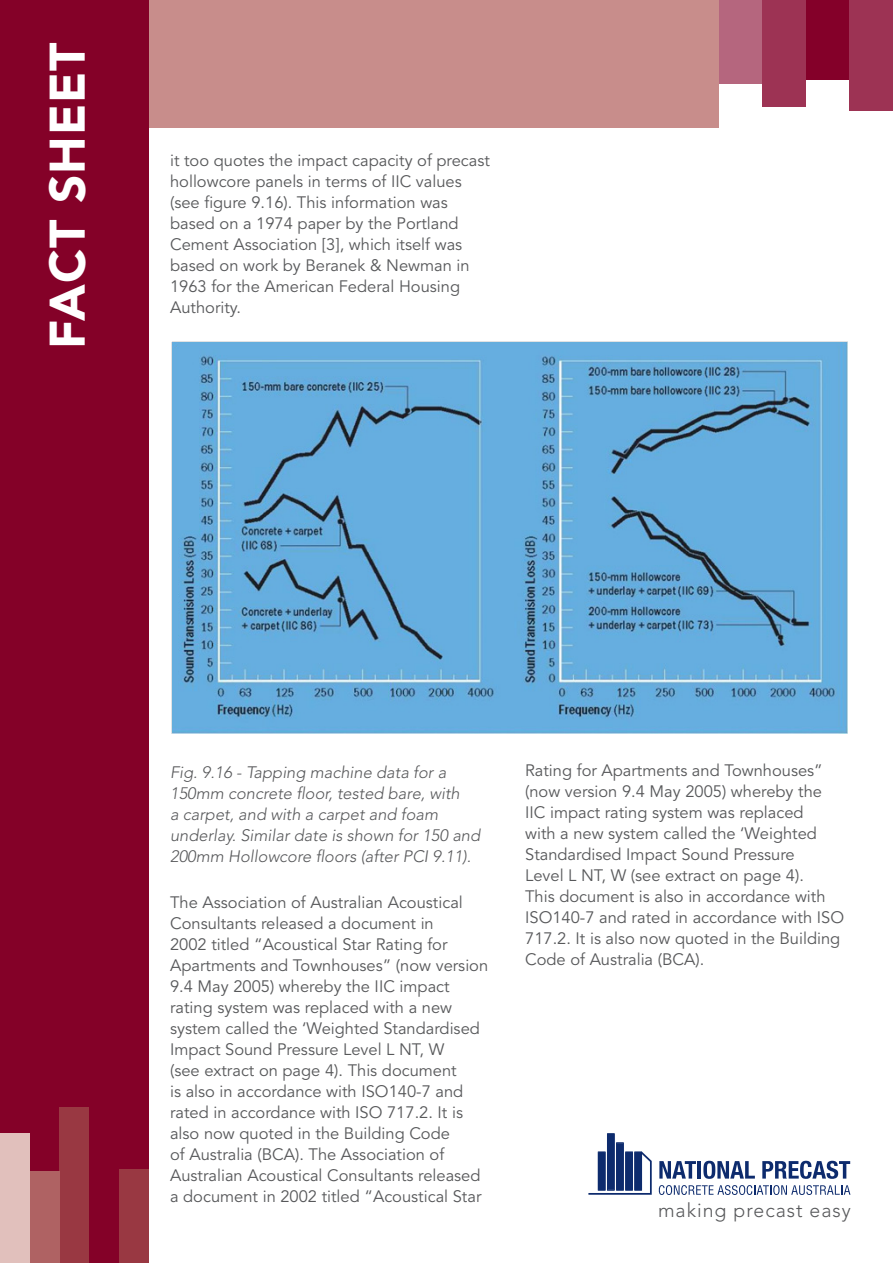
<style>
.page{position:relative;width:893px;height:1263px;background:#fff}
.page>*{position:absolute;margin:0;border:0;box-sizing:border-box;transform-origin:0 0}
.Side_Headline{font:900 49.5px "Avenir LT Std";letter-spacing:.02em;color:#fff}
.t1{font:300 19.5px "Avenir LT Std";letter-spacing:.05em;color:#57585a}
.Quotes{font:16.5px/21px "Avenir LT Std";color:#57585a}
.Quotes-2{font:italic 300 16.5px/21px "Avenir LT Std";color:#57585a}
</style>
<div class="page">
<svg style="left:588px;top:1133px;width:64px;height:62px"></svg>
<div style="left:635px;top:1153px;width:6px;height:36px;background:#0d2b6d"></div>
<svg style="left:659px;top:1161px;width:37px;height:17px"></svg>
<hr style="left:698px;top:1161px;width:3px;height:17px;background:#0d2b6d">
<svg style="left:703px;top:1161px;width:52px;height:18px"></svg>
<svg style="left:762px;top:1161px;width:88px;height:18px"></svg>
<svg style="left:659px;top:1185px;width:191px;height:10px"></svg>
<div style="left:149px;top:0;width:570px;height:128px;background:#c88d8b"></div>
<div style="left:719px;top:0;width:44px;height:83px;background:#b5667e"></div>
<div style="left:763px;top:0;width:43px;height:106px;background:#9d3354"></div>
<div style="left:806px;top:0;width:43px;height:80px;background:#840029"></div>
<div style="left:849px;top:0;width:44px;height:111px;background:#9d3354"></div>
<div style="left:0;top:0;width:149px;height:1263px;background:#840128"></div>
<div style="left:60px;top:1107px;width:29px;height:156px;background:#993842"></div>
<div style="left:119px;top:1169px;width:30px;height:94px;background:#993842"></div>
<div style="left:30px;top:1171px;width:30px;height:92px;background:#af6263"></div>
<div style="left:0;top:1133px;width:30px;height:130px;background:#e1c0bc"></div>
<img style="left:171px;top:341px;width:677px;height:393px">
<p class="Side_Headline" style="left:38px;top:348px;width:307px;rotate:-90deg">FACT SHEET</p>
<p class="Quotes" style="left:170px;top:150px;width:321px">it too quotes the impact capacity of precast hollowcore panels in terms of IIC values (see figure 9.16). This information was based on a 1974 paper by the Portland Cement Association [3], which itself was based on work by Beranek &amp; Newman in 1963 for the American Federal Housing Authority.</p>
<p class="Quotes-2" style="left:170px;top:762px;width:312px">Fig. 9.16 - Tapping machine data for a 150mm concrete floor, tested bare, with<br>a carpet, and with a carpet and foam underlay. Similar date is shown for 150 and 200mm Hollowcore floors (after PCI 9.11).</p>
<p class="Quotes" style="left:170px;top:892px;width:320px">The Association of Australian Acoustical Consultants released a document in<br>2002 titled “Acoustical Star Rating for Apartments and Townhouses” (now version 9.4 May 2005) whereby the IIC impact rating system was replaced with a new system called the ‘Weighted Standardised Impact Sound Pressure Level L NT, W<br>(see extract on page 4). This document<br>is also in accordance with ISO140-7 and rated in accordance with ISO 717.2. It is also now quoted in the Building Code<br>of Australia (BCA). The Association of Australian Acoustical Consultants released a document in 2002 titled “Acoustical Star</p>
<p class="Quotes" style="left:525px;top:760px;width:320px">Rating for Apartments and Townhouses” (now version 9.4 May 2005) whereby the IIC impact rating system was replaced<br>with a new system called the ‘Weighted Standardised Impact Sound Pressure<br>Level L NT, W (see extract on page 4).<br>This document is also in accordance with ISO140-7 and rated in accordance with ISO 717.2. It is also now quoted in the Building Code of Australia (BCA).</p>
<p class="t1" style="left:658px;top:1198px;width:194px">making precast easy</p>
</div>
